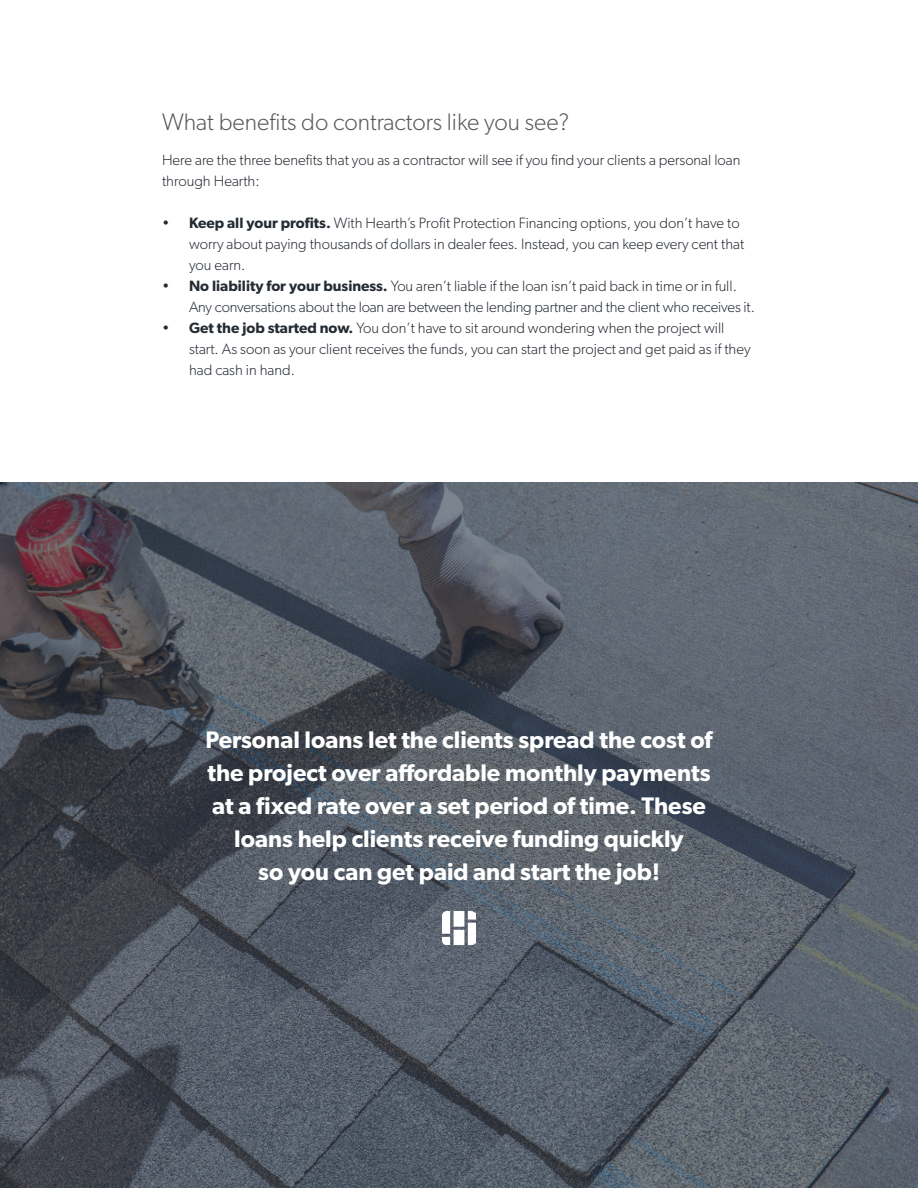
<style>
.page{position:relative;width:918px;height:1188px;background:#fff}
.page>*{position:absolute;margin:0;border:0;box-sizing:border-box;transform-origin:0 0}
.t1{font:600 24px/33px "Gibson";color:#fff;text-align:center}
.t2{font:300 24px "Gibson";color:#58595b}
.t3{font:300 15px/21px "Gibson";color:#252b32}
.s1{font-weight:600}
</style>
<div class="page">
<img style="left:0;top:483px;width:918px;height:705px">
<img style="left:443px;top:912px;width:32px;height:32px">
<h1 class="t2" style="left:162px;top:107px;width:409px">What benefits do contractors like you see?</h1>
<p class="t3" style="left:162px;top:149px;width:580px">Here are the three benefits that you as a contractor will see if you find your clients a personal loan through Hearth:</p>
<p class="t3" style="left:189px;top:212px;width:557px;text-indent:-27px">• <span class="s1">Keep all your profits.</span> With Hearth’s Profit Protection Financing options, you don’t have to worry about paying thousands of dollars in dealer fees. Instead, you can keep every cent that you earn.</p>
<p class="t3" style="left:189px;top:275px;width:567px;text-indent:-27px">• <span class="s1">No liability for your business.</span> You aren’t liable if the loan isn’t paid back in time or in full.<br>Any conversations about the loan are between the lending partner and the client who receives it.</p>
<p class="t3" style="left:189px;top:317px;width:563px;text-indent:-27px">• <span class="s1">Get the job started now.</span> You don’t have to sit around wondering when the project will start. As soon as your client receives the funds, you can start the project and get paid as if they had cash in hand.</p>
<h1 class="t1" style="left:206px;top:723px;width:508px">Personal loans let the clients spread the cost of the project over affordable monthly payments at a fixed rate over a set period of time. These loans help clients receive funding quickly<br>so you can get paid and start the job!</h1>
</div>
